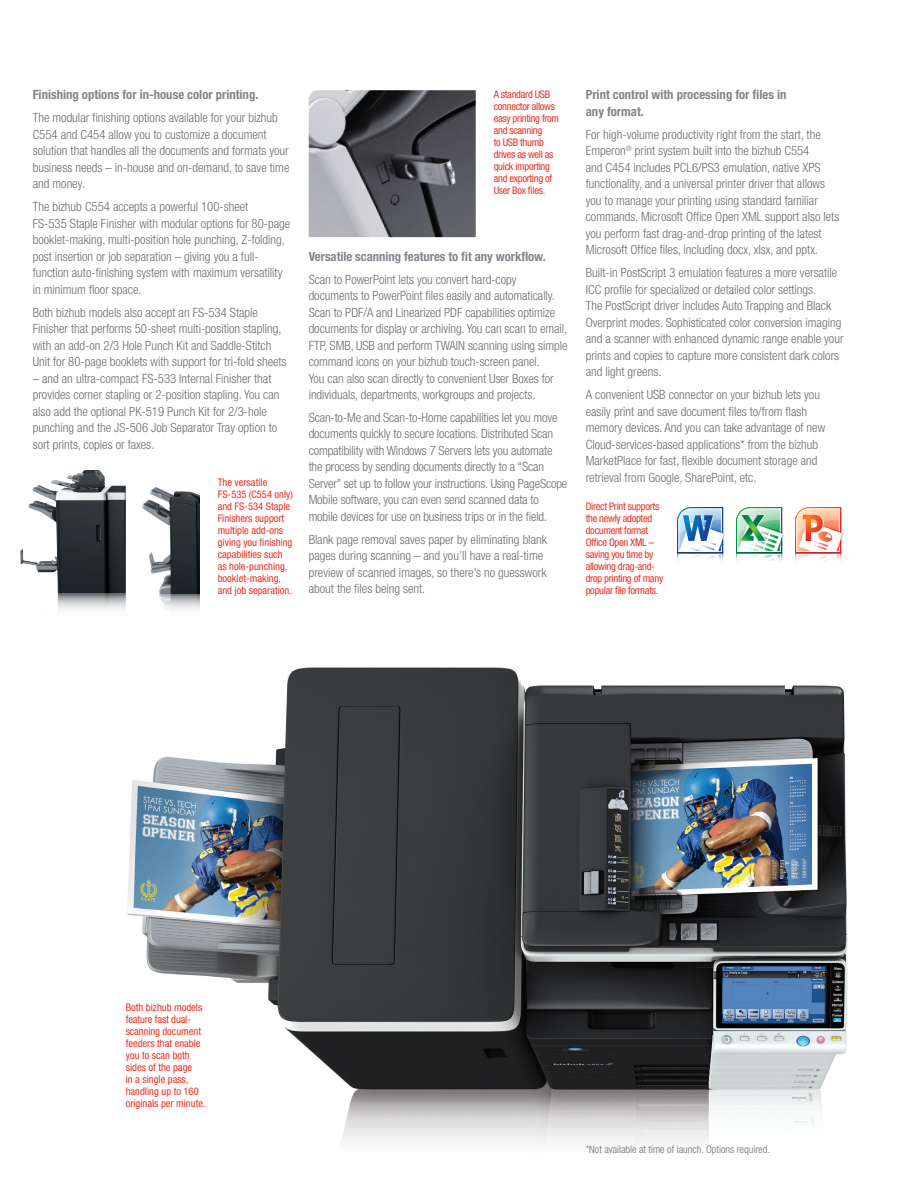
<style>
.page{position:relative;width:918px;height:1188px;background:#fff}
.page>*{position:absolute;margin:0;border:0;box-sizing:border-box;transform-origin:0 0}
.t1{font:300 condensed 12.75px/16.5px "Helvetica Neue LT Std";color:#6c6d70}
.t2{font:700 condensed 12.75px/16.5px "Helvetica Neue LT Std";color:#83858c}
.t3{font:condensed 10.5px/12px "Helvetica Neue LT Std";color:#ee2e22}
.t4{font:condensed 10.5px/12px "Helvetica Neue LT Std";letter-spacing:-.03em;color:#ee2e22}
.t5{font:300 condensed 10.5px "Helvetica Neue LT Std";color:#6c6d70}
</style>
<div class="page">
<img style="left:309px;top:90px;width:167px;height:147px">
<img style="left:20px;top:470px;width:106px;height:140px">
<img style="left:141px;top:487px;width:59px;height:123px">
<img style="left:796px;top:508px;width:47px;height:43px">
<img style="left:678px;top:508px;width:47px;height:43px">
<img style="left:737px;top:508px;width:47px;height:43px">
<img style="left:796px;top:551px;width:46px;height:10px">
<img style="left:678px;top:551px;width:46px;height:10px">
<img style="left:737px;top:551px;width:46px;height:10px">
<img style="left:127px;top:667px;width:721px;height:477px">
<p class="t2" style="left:33px;top:86px;width:227px">Finishing options for in-house color printing.</p>
<p class="t1" style="left:33px;top:109px;width:258px">The modular finishing options available for your bizhub C554 and C454 allow you to customize a document solution that handles all the documents and formats your business needs – in-house and on-demand, to save time and money.</p>
<p class="t1" style="left:33px;top:198px;width:259px">The bizhub C554 accepts a powerful 100-sheet<br>FS-535 Staple Finisher with modular options for 80-page booklet-making, multi-position hole punching, Z-folding, post insertion or job separation – giving you a full&shy;function auto-finishing system with maximum versatility in minimum floor space.</p>
<p class="t1" style="left:33px;top:304px;width:255px">Both bizhub models also accept an FS-534 Staple Finisher that performs 50-sheet multi-position stapling, with an add-on 2/3 Hole Punch Kit and Saddle-Stitch Unit for 80-page booklets with support for tri-fold sheets</p>
<p class="t1" style="left:33px;top:370px;width:248px">– and an ultra-compact FS-533 Internal Finisher that provides corner stapling or 2-position stapling. You can also add the optional PK-519 Punch Kit for 2/3-hole punching and the JS-506 Job Separator Tray option to sort prints, copies or faxes.</p>
<p class="t3" style="left:218px;top:476px;width:77px">The versatile<br>FS-535 (C554 only) and FS-534 Staple<br>Finishers support multiple add-ons giving you finishing capabilities such as hole-punching, booklet-making, and job separation.</p>
<p class="t4" style="left:494px;top:88px;width:67px">A standard USB connector allows easy printing from and scanning<br>to USB thumb drives as well as quick importing and exporting of<br>User Box files.</p>
<p class="t2" style="left:309px;top:248px;width:239px">Versatile scanning features to fit any workflow.</p>
<p class="t1" style="left:309px;top:271px;width:260px">Scan to PowerPoint lets you convert hard-copy documents to PowerPoint files easily and automatically.<br>Scan to PDF/A and Linearized PDF capabilities optimize documents for display or archiving. You can scan to email, FTP, SMB, USB and perform TWAIN scanning using simple command icons on your bizhub touch-screen panel.<br>You can also scan directly to convenient User Boxes for individuals, departments, workgroups and projects.</p>
<p class="t1" style="left:309px;top:409px;width:260px">Scan-to-Me and Scan-to-Home capabilities let you move documents quickly to secure locations. Distributed Scan compatibility with Windows 7 Servers lets you automate the process by sending documents directly to a “Scan Server” set up to follow your instructions. Using PageScope Mobile software, you can even send scanned data to mobile devices for use on business trips or in the field.</p>
<p class="t1" style="left:309px;top:531px;width:240px">Blank page removal saves paper by eliminating blank pages during scanning – and you’ll have a real-time preview of scanned images, so there’s no guesswork about the files being sent.</p>
<p class="t2" style="left:586px;top:86px;width:202px">Print control with processing for files in any format.</p>
<p class="t1" style="left:586px;top:126px;width:255px">For high-volume productivity right from the start, the Emperon<sup>®</sup> print system built into the bizhub C554<br>and C454 includes PCL6/PS3 emulation, native XPS functionality, and a universal printer driver that allows you to manage your printing using standard familiar commands. Microsoft Office Open XML support also lets you perform fast drag-and-drop printing of the latest Microsoft Office files, including docx, xlsx, and pptx.</p>
<p class="t1" style="left:586px;top:264px;width:259px">Built-in PostScript 3 emulation features a more versatile ICC profile for specialized or detailed color settings.<br>The PostScript driver includes Auto Trapping and Black Overprint modes. Sophisticated color conversion imaging and a scanner with enhanced dynamic range enable your prints and copies to capture more consistent dark colors and light greens.</p>
<p class="t1" style="left:586px;top:386px;width:241px">A convenient USB connector on your bizhub lets you easily print and save document files to/from flash memory devices. And you can take advantage of new Cloud-services-based applications* from the bizhub MarketPlace for fast, flexible document storage and retrieval from Google, SharePoint, etc.</p>
<p class="t4" style="left:586px;top:500px;width:79px">Direct Print supports the newly adopted document format<br>Office Open XML – saving you time by allowing drag-and&shy;drop printing of many popular file formats.</p>
<p class="t3" style="left:126px;top:1002px;width:81px">Both bizhub models feature fast dual&shy;scanning document feeders that enable you to scan both sides of the page<br>in a single pass, handling up to 160 originals per minute.</p>
<p class="t5" style="left:586px;top:1143px;width:186px">*Not available at time of launch. Options required.</p>
</div>
